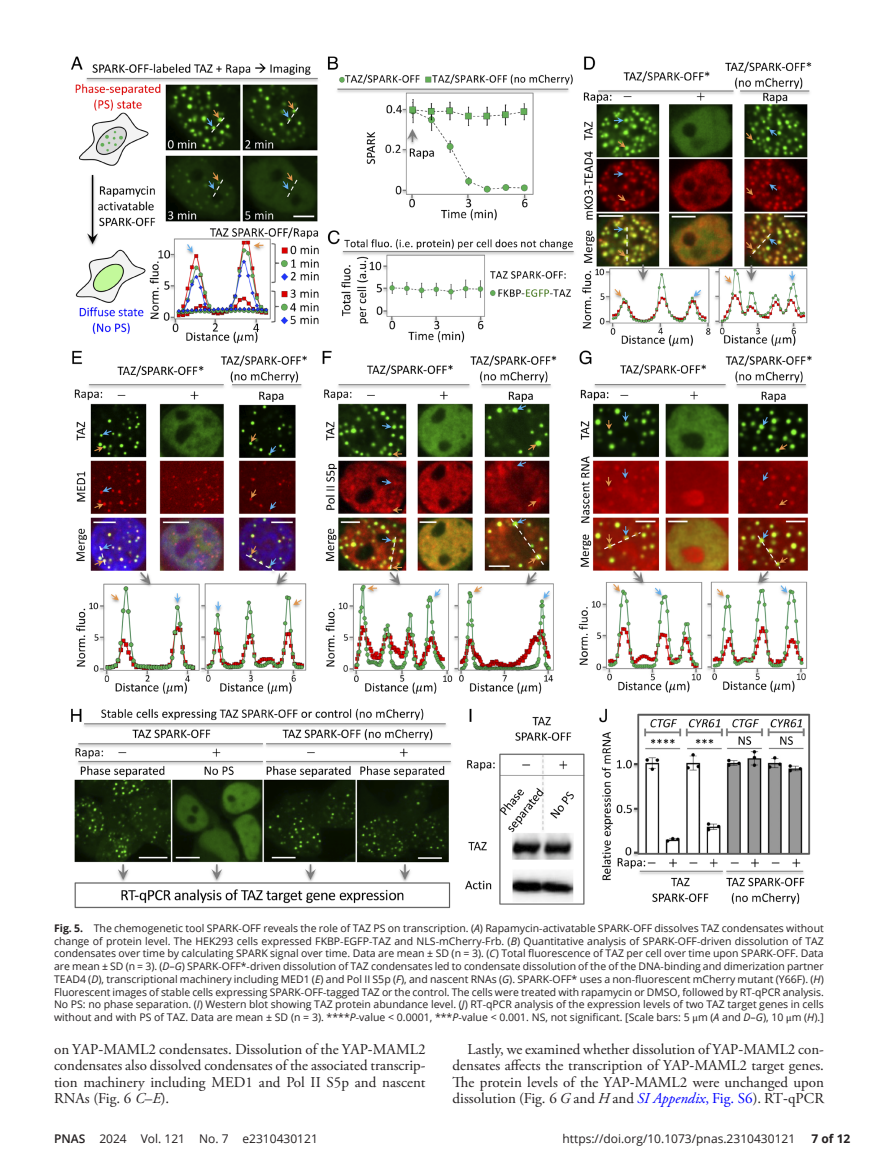
<style>
.page{position:relative;width:878px;height:1175px;background:#fff}
.page>*{position:absolute;margin:0;border:0;box-sizing:border-box;transform-origin:0 0}
.t1{font:15px/16.5px "Adobe Garamond Pro";color:#231f20;text-align:justify}
.t2{font:12px "Open Sans";color:#231f20}
.t3{font:700 12px "Open Sans";color:#231f20}
.t4{font:10.5px/12.8px "Open Sans";color:#231f20;text-align:justify}
.s1{font-weight:700}
.s2{font-family:"STIX"}
.s3{font-style:italic}
.s4{font-style:italic;color:#00f}
.s5{color:#00f}
.s6{font-weight:600}
</style>
<div class="page">
<img style="left:71px;top:56px;width:740px;height:853px">
<p class="t4" style="left:54px;top:921px;width:771px"><span class="s1">Fig. 5.</span> The chemogenetic tool SPARK<span class="s2">-</span>OFF reveals the role of TAZ PS on transcription. (<span class="s3">A</span>) Rapamycin<span class="s2">-</span>activatable SPARK<span class="s2">-</span>OFF dissolves TAZ condensates without change of protein level. The HEK293 cells expressed FKBP<span class="s2">-</span>EGFP<span class="s2">-</span>TAZ and NLS<span class="s2">-</span>mCherry<span class="s2">-</span>Frb. (<span class="s3">B</span>) Quantitative analysis of SPARK<span class="s2">-</span>OFF<span class="s2">-</span>driven dissolution of TAZ condensates over time by calculating SPARK signal over time. Data are mean ± SD (n = 3). (<span class="s3">C</span>) Total fluorescence of TAZ per cell over time upon SPARK<span class="s2">-</span>OFF. Data are mean ± SD (n = 3). (<span class="s3">D</span>–<span class="s3">G</span>) SPARK<span class="s2">-</span>OFF*<span class="s2">-</span>driven dissolution of TAZ condensates led to condensate dissolution of the of the DNA<span class="s2">-</span>binding and dimerization partner TEAD4 (<span class="s3">D</span>), transcriptional machinery including MED1 (<span class="s3">E</span>) and Pol II S5p (<span class="s3">F</span>), and nascent RNAs (<span class="s3">G</span>). SPARK<span class="s2">-</span>OFF* uses a non<span class="s2">-</span>fluorescent mCherry mutant (Y66F). (<span class="s3">H</span>)<br>Fluorescent images of stable cells expressing SPARK<span class="s2">-</span>OFF<span class="s2">-</span>tagged TAZ or the control. The cells were treated with rapamycin or DMSO, followed by RT<span class="s2">-</span>qPCR analysis.<br>No PS: no phase separation. (<span class="s3">I</span>) Western blot showing TAZ protein abundance level. (<span class="s3">J</span>) RT<span class="s2">-</span>qPCR analysis of the expression levels of two TAZ target genes in cells without and with PS of TAZ. Data are mean ± SD (n = 3). ****<span class="s3">P</span><span class="s2">-</span>value &lt; 0.0001, ***<span class="s3">P</span><span class="s2">-</span>value &lt; 0.001. NS, not significant. [Scale bars: 5 <span class="s2">μ</span>m (<span class="s3">A</span> and <span class="s3">D</span>–<span class="s3">G</span>), 10 <span class="s2">μ</span>m (<span class="s3">H</span>).]</p>
<h1 class="t1" style="left:54px;top:1041px;width:373px">on YAP<span class="s2">-</span>MAML2 condensates. Dissolution of the YAP<span class="s2">-</span>MAML2 condensates also dissolved condensates of the associated transcrip&shy;tion machinery including MED1 and Pol II S5p and nascent RNAs (Fig. 6 <span class="s3">C</span>–<span class="s3">E</span>).</h1>
<p class="t1" style="left:452px;top:1041px;width:373px;text-indent:15px">Lastly, we examined whether dissolution of YAP<span class="s2">-</span>MAML2 con&shy;densates affects the transcription of YAP<span class="s2">-</span>MAML2 target genes.<br>The protein levels of the YAP<span class="s2">-</span>MAML2 were unchanged upon dissolution (Fig. 6 <span class="s3">G</span> and <span class="s3">H</span> and <span class="s4">SI Appendix</span><span class="s5">, Fig. S6</span>). RT<span class="s2">-</span>qPCR</p>
<p class="t2" style="left:54px;top:1130px;width:265px"><span class="s6">PNAS</span> 2024 Vol. 121 No. 7 e2310430121</p>
<p class="t2" style="left:562px;top:1130px;width:234px">https://doi.org/10.1073/pnas.2310430121</p>
<p class="t3" style="left:811px;top:1130px;width:40px">7 of 12</p>
</div>
